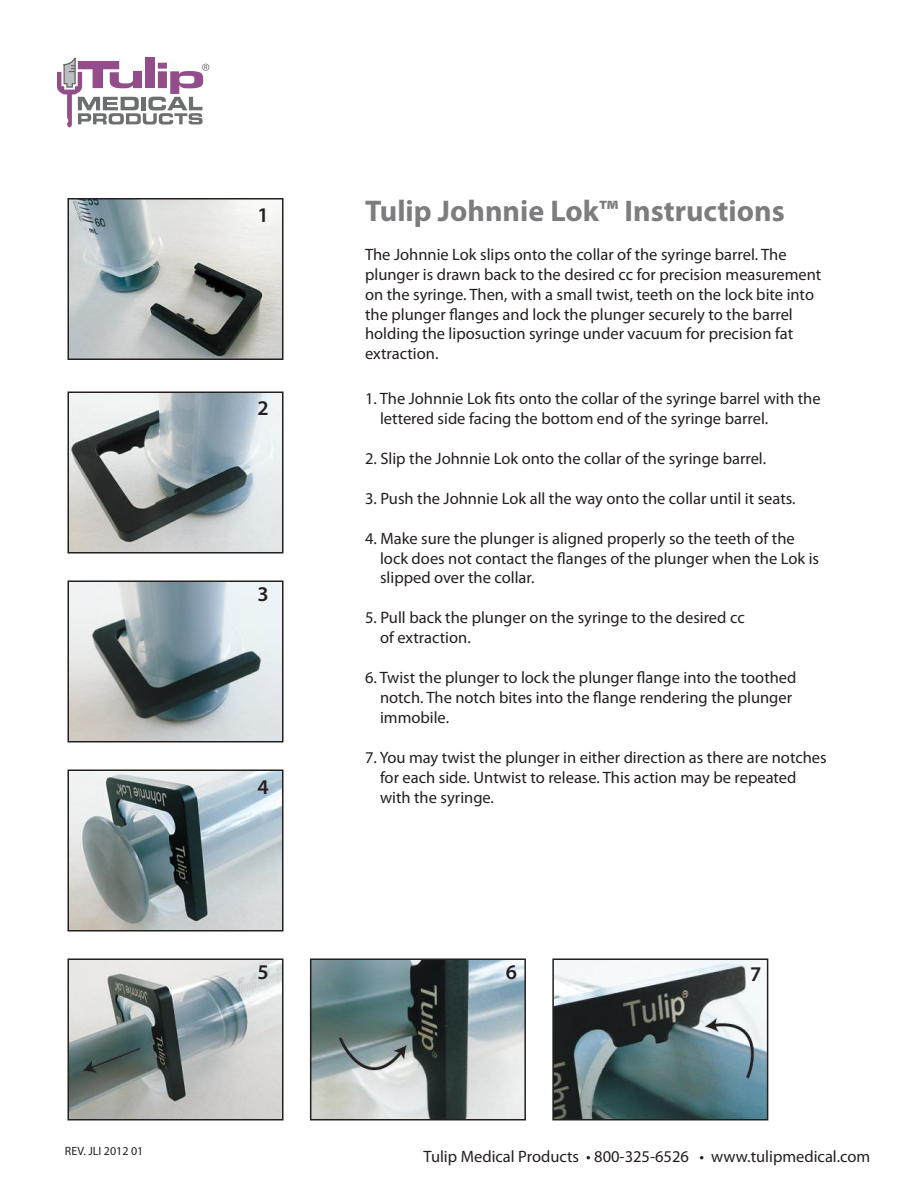
<style>
.page{position:relative;width:918px;height:1188px;background:#fff}
.page>*{position:absolute;margin:0;border:0;box-sizing:border-box;transform-origin:0 0}
.t1{font:700 30px "Myriad Pro";color:#7d7c7e}
.t2{font:600 21px "Myriad Pro";color:#241f1f}
.t3{font:16.5px/19.8px "Myriad Pro";color:#241f1f}
.t4{font:12px "Myriad Pro";color:#241f1f}
</style>
<div class="page">
<svg style="left:57px;top:57px;width:152px;height:71px"></svg>
<img style="left:71px;top:201px;width:210px;height:156px">
<div style="left:68px;top:198px;width:216px;height:162px;border:2px solid #241f1f"></div>
<img style="left:71px;top:395px;width:210px;height:156px">
<div style="left:68px;top:392px;width:216px;height:162px;border:2px solid #241f1f"></div>
<img style="left:71px;top:583px;width:210px;height:156px">
<div style="left:68px;top:580px;width:216px;height:162px;border:2px solid #241f1f"></div>
<img style="left:71px;top:773px;width:210px;height:156px">
<div style="left:68px;top:770px;width:216px;height:162px;border:2px solid #241f1f"></div>
<img style="left:71px;top:961px;width:210px;height:156px">
<div style="left:68px;top:958px;width:216px;height:162px;border:2px solid #241f1f"></div>
<img style="left:313px;top:961px;width:210px;height:156px">
<div style="left:310px;top:958px;width:216px;height:162px;border:2px solid #241f1f"></div>
<img style="left:555px;top:961px;width:210px;height:156px">
<div style="left:552px;top:958px;width:216px;height:162px;border:2px solid #241f1f"></div>
<p class="t4" style="left:65px;top:1144px;width:80px">REV. JLI 2012 01</p>
<p class="t2" style="left:257px;top:202px;width:13px">1</p>
<p class="t2" style="left:257px;top:395px;width:13px">2</p>
<p class="t2" style="left:257px;top:580px;width:13px">3</p>
<p class="t2" style="left:257px;top:774px;width:13px">4</p>
<h1 class="t1" style="left:365px;top:191px;width:421px">Tulip Johnnie Lok™ Instructions</h1>
<p class="t3" style="left:365px;top:244px;width:458px">The Johnnie Lok slips onto the collar of the syringe barrel. The plunger is drawn back to the desired cc for precision measurement on the syringe. Then, with a small twist, teeth on the lock bite into the plunger flanges and lock the plunger securely to the barrel holding the liposuction syringe under vacuum for precision fat extraction.</p>
<p class="t3" style="left:380px;top:388px;width:442px;text-indent:-15px">1. The Johnnie Lok fits onto the collar of the syringe barrel with the lettered side facing the bottom end of the syringe barrel.</p>
<p class="t3" style="left:365px;top:448px;width:403px">2. Slip the Johnnie Lok onto the collar of the syringe barrel.</p>
<p class="t3" style="left:365px;top:488px;width:432px">3. Push the Johnnie Lok all the way onto the collar until it seats.</p>
<p class="t3" style="left:380px;top:528px;width:441px;text-indent:-15px">4. Make sure the plunger is aligned properly so the teeth of the lock does not contact the flanges of the plunger when the Lok is slipped over the collar.</p>
<p class="t3" style="left:380px;top:608px;width:366px;text-indent:-15px">5. Pull back the plunger on the syringe to the desired cc of extraction.</p>
<p class="t3" style="left:380px;top:668px;width:418px;text-indent:-15px">6. Twist the plunger to lock the plunger flange into the toothed notch. The notch bites into the flange rendering the plunger immobile.</p>
<p class="t3" style="left:380px;top:747px;width:448px;text-indent:-15px">7. You may twist the plunger in either direction as there are notches for each side. Untwist to release. This action may be repeated with the syringe.</p>
<p class="t2" style="left:257px;top:958px;width:13px">5</p>
<p class="t2" style="left:506px;top:958px;width:13px">6</p>
<p class="t2" style="left:750px;top:961px;width:13px">7</p>
<p class="t3" style="left:424px;top:1146px;width:448px">Tulip Medical Products • 800-325-6526 • www.tulipmedical.com</p>
</div>
